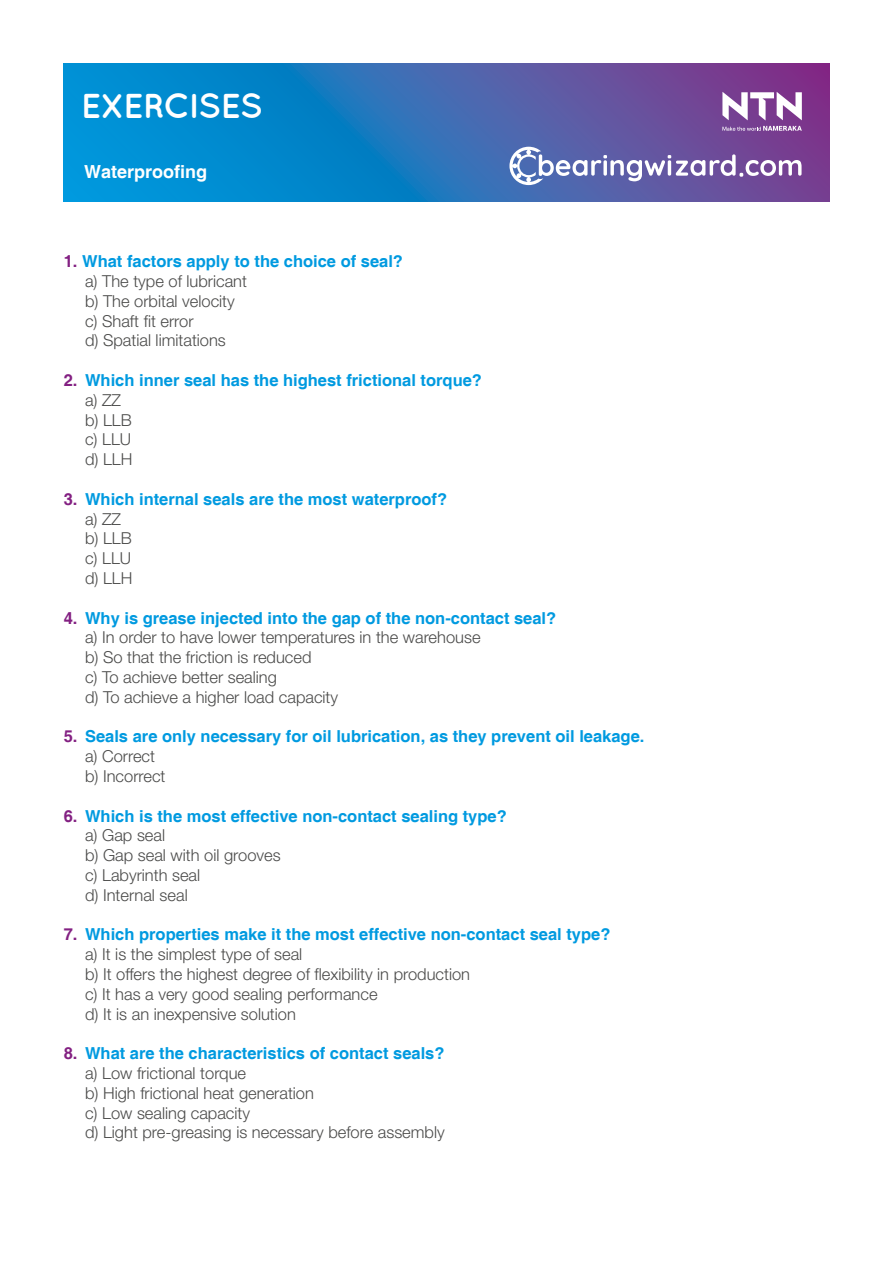
<style>
.page{position:relative;width:893px;height:1263px;background:#fff}
.page>*{position:absolute;margin:0;border:0;box-sizing:border-box;transform-origin:0 0}
.t1{font:700 34.5px "Quicksand";letter-spacing:-.03em;color:#fff}
.t2{font:700 18px "Helvetica";color:#fff}
.t3{font:300 16.5px/19.8px "Helvetica Neue LT Std";color:#4b4b4a}
.t4{font:700 16.5px "Helvetica";color:#009ae0}
.s1{color:#832082}
</style>
<div class="page">
<svg style="left:64px;top:64px;width:765px;height:138px;background:#2e70b8"></svg>
<svg style="left:722px;top:92px;width:80px;height:39px"></svg>
<svg style="left:509px;top:147px;width:292px;height:38px"></svg>
<h1 class="t1" style="left:81px;top:85px;width:183px">EXERCISES</h1>
<p class="t2" style="left:84px;top:161px;width:124px">Waterproofing</p>
<p class="t4" style="left:64px;top:251px;width:341px"><span class="s1">1.</span> What factors apply to the choice of seal?</p>
<p class="t3" style="left:85px;top:271px;width:163px">a) The type of lubricant b) The orbital velocity c) Shaft fit error<br>d) Spatial limitations</p>
<p class="t4" style="left:64px;top:370px;width:420px"><span class="s1">2.</span> Which inner seal has the highest frictional torque?</p>
<p class="t3" style="left:85px;top:390px;width:49px">a) ZZ b) LLB c) LLU d) LLH</p>
<p class="t4" style="left:64px;top:489px;width:385px"><span class="s1">3.</span> Which internal seals are the most waterproof?</p>
<p class="t3" style="left:85px;top:508px;width:49px">a) ZZ b) LLB c) LLU d) LLH</p>
<p class="t4" style="left:64px;top:608px;width:494px"><span class="s1">4.</span> Why is grease injected into the gap of the non-contact seal?</p>
<p class="t3" style="left:85px;top:627px;width:397px">a) In order to have lower temperatures in the warehouse b) So that the friction is reduced<br>c) To achieve better sealing<br>d) To achieve a higher load capacity</p>
<p class="t4" style="left:64px;top:726px;width:582px"><span class="s1">5.</span> Seals are only necessary for oil lubrication, as they prevent oil leakage.</p>
<p class="t3" style="left:85px;top:746px;width:82px">a) Correct b) Incorrect</p>
<p class="t4" style="left:64px;top:806px;width:444px"><span class="s1">6.</span> Which is the most effective non-contact sealing type?</p>
<p class="t3" style="left:85px;top:825px;width:197px">a) Gap seal<br>b) Gap seal with oil grooves c) Labyrinth seal<br>d) Internal seal</p>
<p class="t4" style="left:64px;top:924px;width:548px"><span class="s1">7.</span> Which properties make it the most effective non-contact seal type?</p>
<p class="t3" style="left:85px;top:944px;width:387px">a) It is the simplest type of seal<br>b) It offers the highest degree of flexibility in production c) It has a very good sealing performance<br>d) It is an inexpensive solution</p>
<p class="t4" style="left:64px;top:1043px;width:382px"><span class="s1">8.</span> What are the characteristics of contact seals?</p>
<p class="t3" style="left:85px;top:1063px;width:361px">a) Low frictional torque<br>b) High frictional heat generation<br>c) Low sealing capacity<br>d) Light pre-greasing is necessary before assembly</p>
</div>
